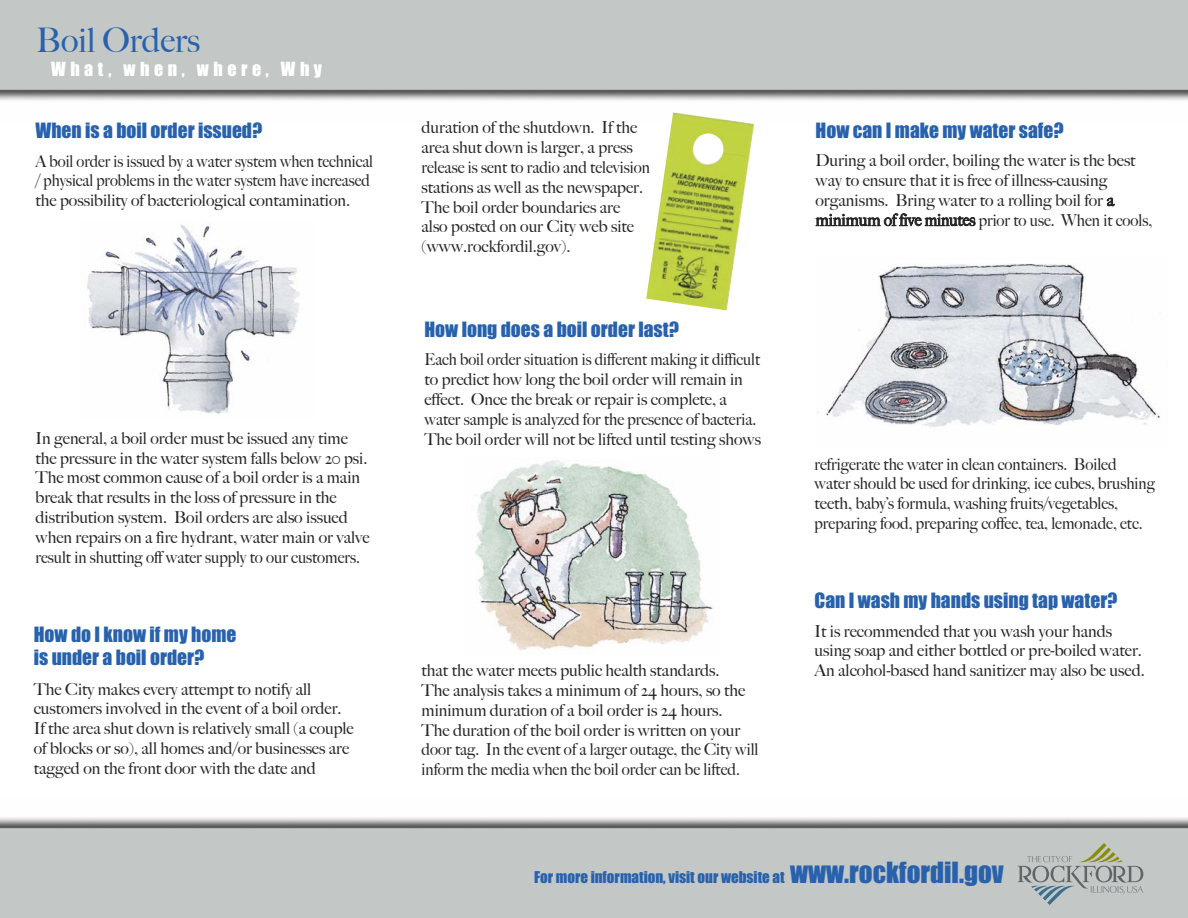
<style>
.page{position:relative;width:1188px;height:918px;background:#fff}
.page>*{position:absolute;margin:0;border:0;box-sizing:border-box;transform-origin:0 0}
.t1{font:500 33.9px "Big Caslon";color:#2862ac}
.t2{font:19.5px/23.4px "Impact";color:#2862ac}
.t3{font:18px "Impact";letter-spacing:.25em;color:#fff}
.t4{font:500 16.5px/19.8px "Big Caslon";color:#272526}
.t5{font:500 16.5px/19.8px "Big Caslon";color:#272526;scale:.93 1}
.t6{font:500 16.5px/19.8px "Big Caslon";color:#272526;scale:.95 1}
.t7{font:15px "Impact";color:#2862ac}
.s1{font-size:27px}
</style>
<div class="page">
<img style="left:0;top:0;width:1188px;height:101px">
<img style="left:0;top:817px;width:1188px;height:101px">
<svg style="left:1017px;top:843px;width:126px;height:62px;background:#b3b8b4"></svg>
<img style="left:87px;top:224px;width:213px;height:190px">
<img style="left:475px;top:460px;width:238px;height:191px">
<img style="left:817px;top:263px;width:343px;height:164px">
<img style="left:646px;top:112px;width:108px;height:198px">
<h1 class="t1" style="left:36px;top:27px;width:166px">Boil Orders</h1>
<p class="t3" style="left:51px;top:62px;width:272px">What, when, where, Why</p>
<p class="t2" style="left:36px;top:120px;width:228px">When is a boil order issued?</p>
<p class="t5" style="left:36px;top:153px;width:364px">A boil order is issued by a water system when technical / physical problems in the water system have increased the possibility of bacteriological contamination.</p>
<p class="t4" style="left:36px;top:430px;width:336px">In general, a boil order must be issued any time the pressure in the water system falls below 20 psi.<br>The most common cause of a boil order is a main break that results in the loss of pressure in the distribution system. Boil orders are also issued when repairs on a fire hydrant, water main or valve result in shutting off water supply to our customers.</p>
<p class="t2" style="left:34px;top:624px;width:204px">How do I know if my home is under a boil order?</p>
<p class="t4" style="left:34px;top:681px;width:322px">The City makes every attempt to notify all customers involved in the event of a boil order.<br>If the area shut down is relatively small (a couple of blocks or so), all homes and/or businesses are tagged on the front door with the date and</p>
<p class="t4" style="left:422px;top:120px;width:230px">duration of the shutdown. If the area shut down is larger, a press release is sent to radio and television stations as well as the newspaper.<br>The boil order boundaries are also posted on our City web site (www.rockfordil.gov).</p>
<p class="t2" style="left:424px;top:318px;width:256px">How long does a boil order last?</p>
<p class="t5" style="left:424px;top:352px;width:363px">Each boil order situation is different making it difficult to predict how long the boil order will remain in effect. Once the break or repair is complete, a water sample is analyzed for the presence of bacteria.<br>The boil order will not be lifted until testing shows</p>
<p class="t4" style="left:422px;top:662px;width:338px">that the water meets public health standards.<br>The analysis takes a minimum of 24 hours, so the minimum duration of a boil order is 24 hours.<br>The duration of the boil order is written on your door tag. In the event of a larger outage, the City will inform the media when the boil order can be lifted.</p>
<p class="t2" style="left:816px;top:119px;width:250px">How can I make my water safe?</p>
<p class="t4" style="left:816px;top:152px;width:338px">During a boil order, boiling the water is the best way to ensure that it is free of illness-causing organisms. Bring water to a rolling boil for a minimum of five minutes prior to use. When it cools,</p>
<p class="t6" style="left:815px;top:456px;width:360px">refrigerate the water in clean containers. Boiled water should be used for drinking, ice cubes, brushing teeth, baby’s formula, washing fruits/vegetables, preparing food, preparing coffee, tea, lemonade, etc.</p>
<p class="t2" style="left:815px;top:589px;width:305px">Can I wash my hands using tap water?</p>
<p class="t4" style="left:815px;top:623px;width:332px">It is recommended that you wash your hands using soap and either bottled or pre-boiled water.<br>An alcohol-based hand sanitizer may also be used.</p>
<p class="t7" style="left:534px;top:871px;width:471px">For more information, visit our website at <span class="s1">www.rockfordil.gov</span></p>
</div>
